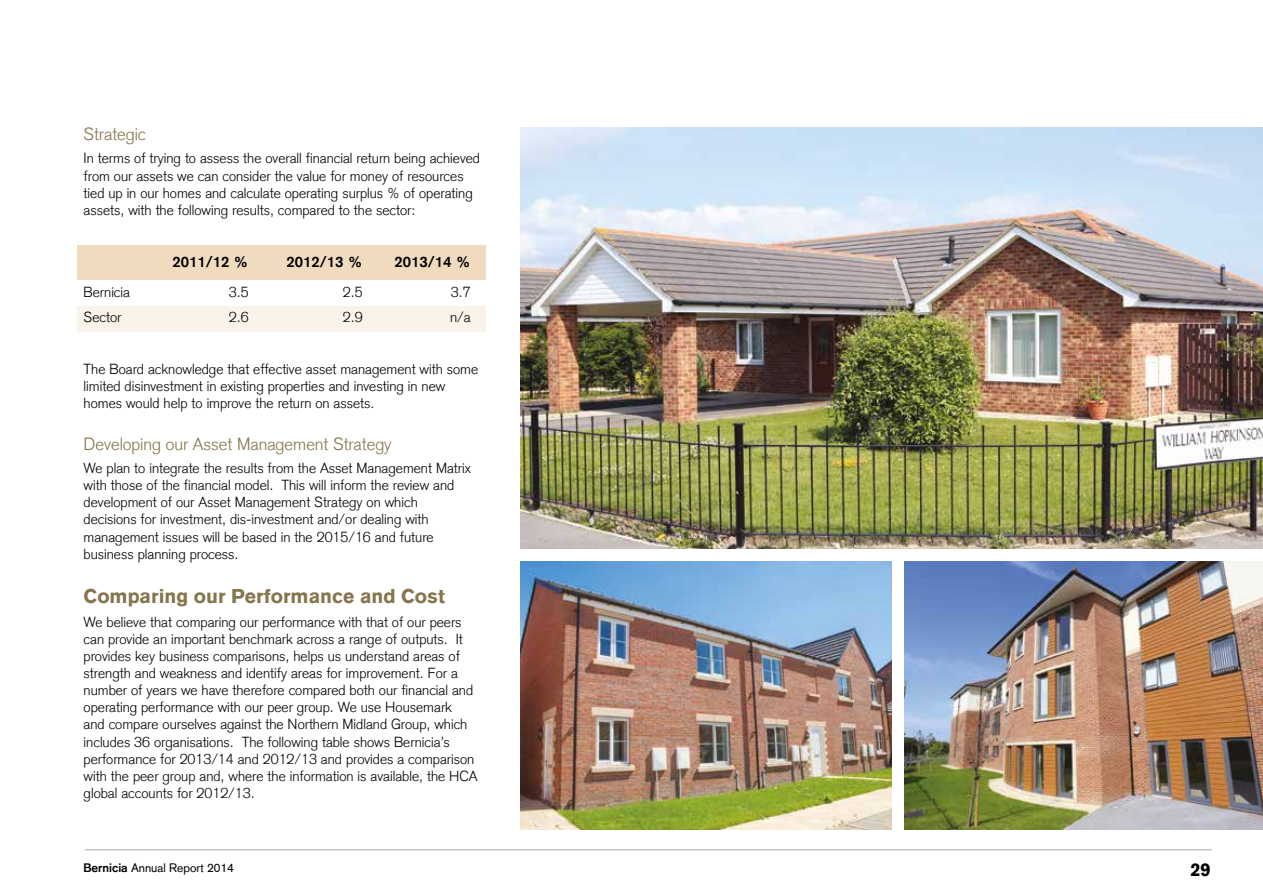
<style>
.page{position:relative;width:1263px;height:893px;background:#fff}
.page>*{position:absolute;margin:0;border:0;box-sizing:border-box;transform-origin:0 0}
.t1{font:900 19.5px "Akzidenz Grotesk";color:#86754d}
.t2{font:900 18px "Akzidenz Grotesk";color:#000}
.t3{font:300 17.25px "Akzidenz Grotesk";color:#86754d}
.t4{font:700 15px "Akzidenz Grotesk";color:#000}
.t5{font:300 14.25px/17.1px "Akzidenz Grotesk";color:#000}
.t6{font:12px "Akzidenz Grotesk";color:#000}
.s1{font-weight:700}
</style>
<div class="page">
<hr style="left:85px;top:849px;width:1127px;height:1px;background:#c8c6c3">
<div style="left:77px;top:307px;width:408px;height:25px;background:#faf3ea"></div>
<div style="left:77px;top:246px;width:408px;height:34px;background:#f0dbbe"></div>
<img style="left:521px;top:128px;width:742px;height:421px">
<img style="left:521px;top:561px;width:371px;height:268px">
<img style="left:905px;top:561px;width:358px;height:268px">
<p class="t3" style="left:84px;top:124px;width:64px">Strategic</p>
<p class="t5" style="left:84px;top:150px;width:398px">In terms of trying to assess the overall financial return being achieved from our assets we can consider the value for money of resources tied up in our homes and calculate operating surplus % of operating assets, with the following results, compared to the sector:</p>
<p class="t4" style="left:172px;top:253px;width:78px">2011/12 %</p>
<p class="t4" style="left:286px;top:253px;width:78px">2012/13 %</p>
<p class="t4" style="left:394px;top:253px;width:78px">2013/14 %</p>
<p class="t5" style="left:84px;top:283px;width:48px">Bernicia</p>
<p class="t5" style="left:229px;top:283px;width:21px">3.5</p>
<p class="t5" style="left:343px;top:283px;width:21px">2.5</p>
<p class="t5" style="left:451px;top:283px;width:21px">3.7</p>
<p class="t5" style="left:84px;top:309px;width:39px">Sector</p>
<p class="t5" style="left:229px;top:309px;width:21px">2.6</p>
<p class="t5" style="left:343px;top:309px;width:21px">2.9</p>
<p class="t5" style="left:450px;top:309px;width:22px">n/a</p>
<p class="t5" style="left:84px;top:360px;width:396px">The Board acknowledge that effective asset management with some limited disinvestment in existing properties and investing in new homes would help to improve the return on assets.</p>
<p class="t3" style="left:84px;top:434px;width:309px">Developing our Asset Management Strategy</p>
<p class="t5" style="left:84px;top:460px;width:389px">We plan to integrate the results from the Asset Management Matrix with those of the financial model. This will inform the review and development of our Asset Management Strategy on which decisions for investment, dis-investment and/or dealing with management issues will be based in the 2015/16 and future business planning process.</p>
<h1 class="t1" style="left:84px;top:585px;width:363px">Comparing our Performance and Cost</h1>
<p class="t5" style="left:84px;top:613px;width:395px">We believe that comparing our performance with that of our peers can provide an important benchmark across a range of outputs. It provides key business comparisons, helps us understand areas of strength and weakness and identify areas for improvement. For a number of years we have therefore compared both our financial and operating performance with our peer group. We use Housemark<br>and compare ourselves against the Northern Midland Group, which includes 36 organisations. The following table shows Bernicia’s performance for 2013/14 and 2012/13 and provides a comparison with the peer group and, where the information is available, the HCA global accounts for 2012/13.</p>
<p class="t6" style="left:84px;top:861px;width:152px"><span class="s1">Bernicia</span> Annual Report 2014</p>
<p class="t2" style="left:1190px;top:859px;width:22px">29</p>
</div>
